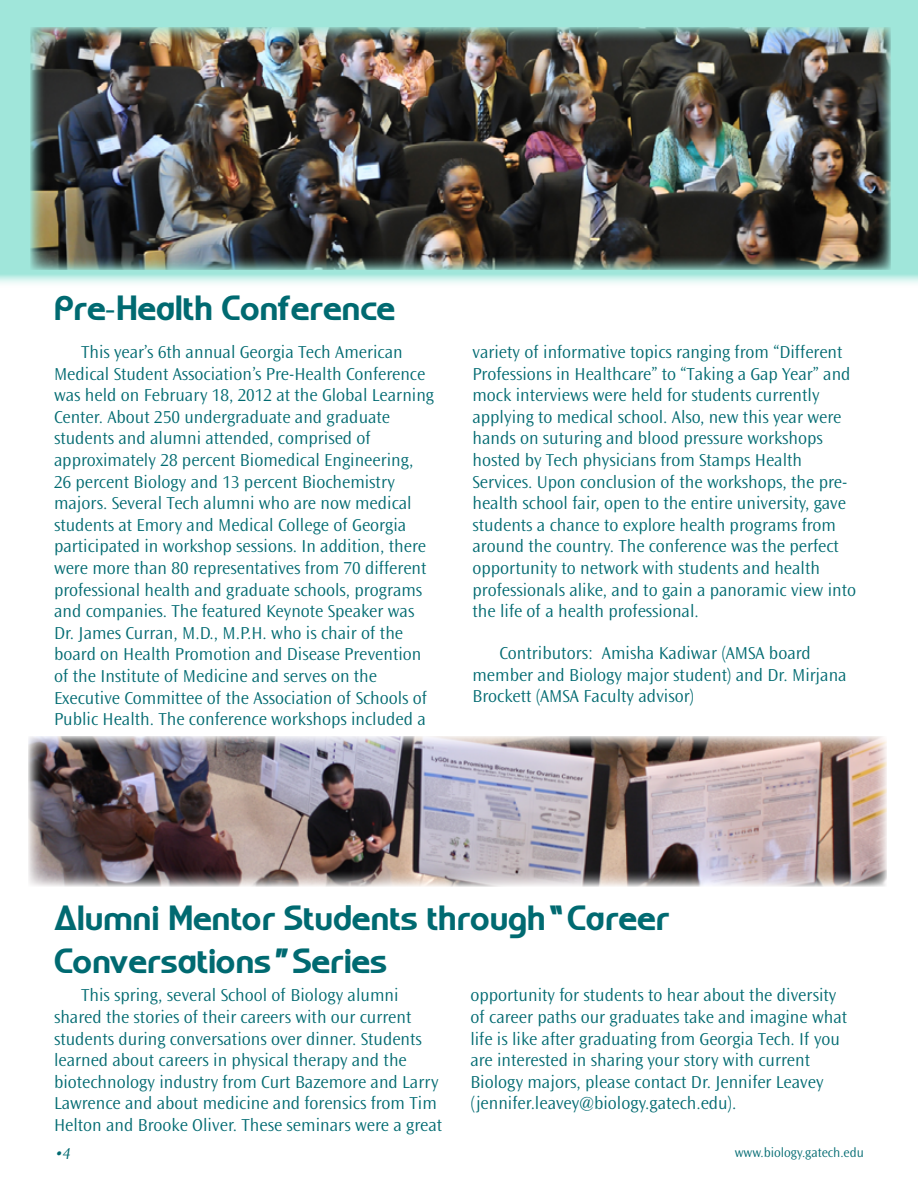
<style>
.page{position:relative;width:918px;height:1188px;background:#fff}
.page>*{position:absolute;margin:0;border:0;box-sizing:border-box;transform-origin:0 0}
.t1{font:36px/43.2px "Worldof Water";color:#006a71}
.t2{font:18px/21.6px "Ocean Sans MM 310 475";color:#006a71}
.t3{font:italic 16.5px "Ocean Sans MM 310 475";color:#006a71}
.t4{font:13.5px "Ocean Sans MM 310 475";color:#006a71}
</style>
<div class="page">
<svg style="left:0;top:0;width:918px;height:284px;background:#a8e8dd"></svg>
<img style="left:30px;top:27px;width:861px;height:243px">
<img style="left:28px;top:736px;width:859px;height:151px">
<h1 class="t1" style="left:54px;top:290px;width:343px">Pre-Health Conference</h1>
<p class="t2" style="left:54px;top:342px;width:381px;text-indent:27px">This year’s 6th annual Georgia Tech American Medical Student Association’s Pre-Health Conference was held on February 18, 2012 at the Global Learning Center. About 250 undergraduate and graduate students and alumni attended, comprised of approximately 28 percent Biomedical Engineering, 26 percent Biology and 13 percent Biochemistry majors. Several Tech alumni who are now medical students at Emory and Medical College of Georgia participated in workshop sessions. In addition, there were more than 80 representatives from 70 different professional health and graduate schools, programs and companies. The featured Keynote Speaker was Dr. James Curran, M.D., M.P.H. who is chair of the board on Health Promotion and Disease Prevention of the Institute of Medicine and serves on the Executive Committee of the Association of Schools of Public Health. The conference workshops included a</p>
<p class="t2" style="left:472px;top:342px;width:385px">variety of informative topics ranging from “Different Professions in Healthcare” to “Taking a Gap Year” and mock interviews were held for students currently applying to medical school. Also, new this year were hands on suturing and blood pressure workshops hosted by Tech physicians from Stamps Health Services. Upon conclusion of the workshops, the pre&shy;health school fair, open to the entire university, gave students a chance to explore health programs from around the country. The conference was the perfect opportunity to network with students and health professionals alike, and to gain a panoramic view into the life of a health professional.</p>
<p class="t2" style="left:472px;top:643px;width:376px;text-indent:27px">Contributors: Amisha Kadiwar (AMSA board member and Biology major student) and Dr. Mirjana<br>Brockett (AMSA Faculty advisor)</p>
<h1 class="t1" style="left:54px;top:900px;width:617px">Alumni Mentor Students through “Career<br>Conversations” Series</h1>
<p class="t2" style="left:54px;top:985px;width:390px;text-indent:27px">This spring, several School of Biology alumni shared the stories of their careers with our current students during conversations over dinner. Students learned about careers in physical therapy and the biotechnology industry from Curt Bazemore and Larry Lawrence and about medicine and forensics from Tim Helton and Brooke Oliver. These seminars were a great</p>
<p class="t2" style="left:470px;top:985px;width:378px">opportunity for students to hear about the diversity of career paths our graduates take and imagine what life is like after graduating from Georgia Tech. If you are interested in sharing your story with current Biology majors, please contact Dr. Jennifer Leavey (jennifer.leavey@biology.gatech.edu).</p>
<p class="t3" style="left:54px;top:1145px;width:21px">•4</p>
<p class="t4" style="left:735px;top:1145px;width:131px">www.biology.gatech.edu</p>
</div>
